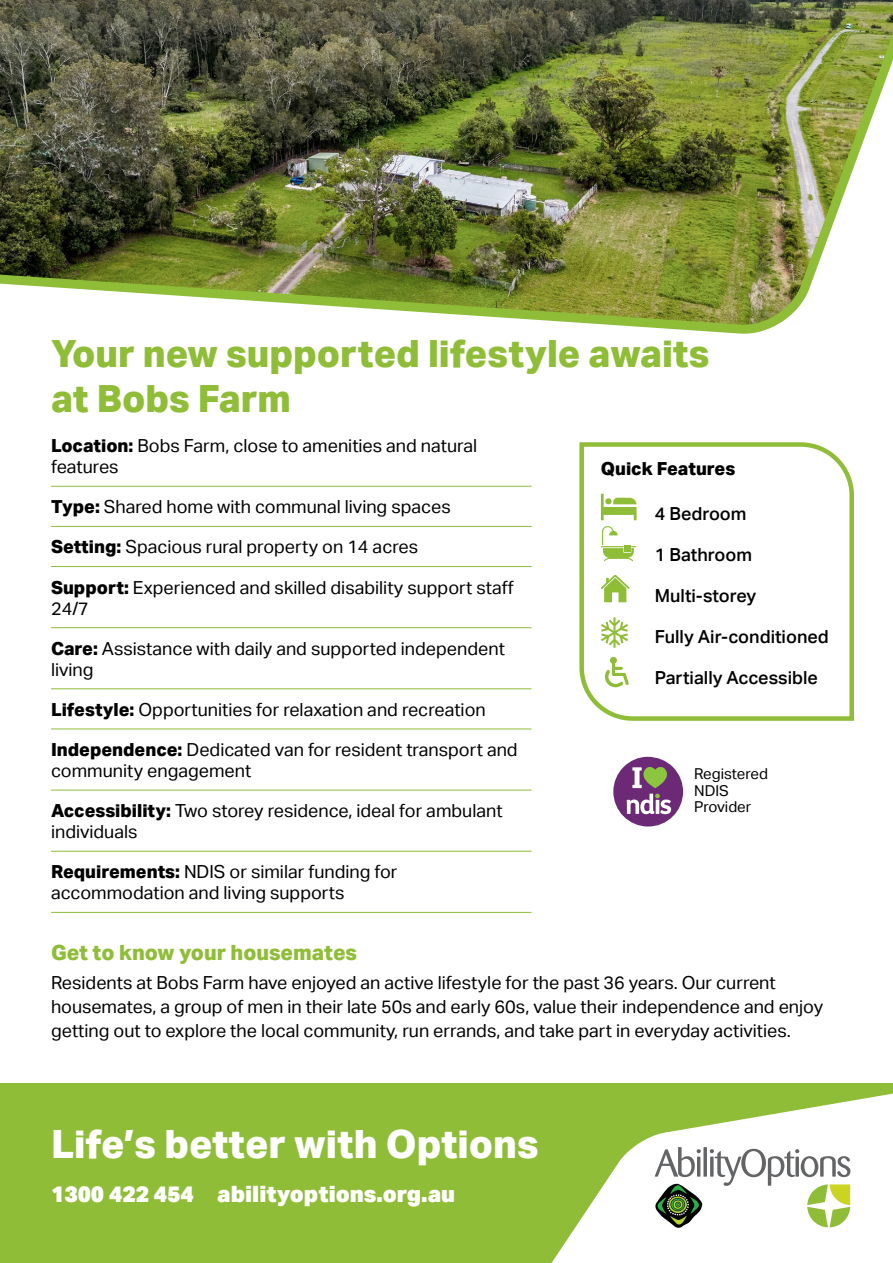
<style>
.page{position:relative;width:893px;height:1263px;background:#fff}
.page>*{position:absolute;margin:0;border:0;box-sizing:border-box;transform-origin:0 0}
.t1{font:800 39px "Aktiv Grotesk";color:#fff}
.t2{font:800 37.5px/45px "Aktiv Grotesk";color:#8fbd38}
.t3{font:900 22.5px "Aktiv Grotesk";color:#fff}
.t4{font:800 21px "Aktiv Grotesk";color:#8fbd38}
.t5{font:18px/21px "Aktiv Grotesk";color:#000}
.t6{font:500 18px "Aktiv Grotesk";color:#000}
.t7{font:800 18px "Aktiv Grotesk";color:#000}
.t8{font:15px/16.5px "Aktiv Grotesk";color:#000}
.s1{font-weight:800}
</style>
<div class="page">
<div style="left:0;top:1083px;width:893px;height:180px;background:#8fbd38"></div>
<img style="left:0;top:0;width:893px;height:331px">
<hr style="left:51px;top:486px;width:480px;height:1px;background:#8fbd38">
<hr style="left:51px;top:526px;width:480px;height:1px;background:#8fbd38">
<hr style="left:51px;top:566px;width:480px;height:1px;background:#8fbd38">
<hr style="left:51px;top:627px;width:480px;height:1px;background:#8fbd38">
<hr style="left:51px;top:688px;width:480px;height:1px;background:#8fbd38">
<hr style="left:51px;top:728px;width:480px;height:1px;background:#8fbd38">
<hr style="left:51px;top:790px;width:480px;height:1px;background:#8fbd38">
<hr style="left:51px;top:851px;width:480px;height:1px;background:#8fbd38">
<hr style="left:51px;top:912px;width:480px;height:1px;background:#8fbd38">
<svg style="left:579px;top:442px;width:275px;height:279px"></svg>
<svg style="left:613px;top:757px;width:70px;height:70px"></svg>
<svg style="left:551px;top:1093px;width:342px;height:170px"></svg>
<svg style="left:655px;top:1183px;width:48px;height:45px;background:#7b8b74"></svg>
<svg style="left:655px;top:1147px;width:46px;height:30px"></svg>
<hr style="left:697px;top:1157px;width:3px;height:19px;background:#636466">
<svg style="left:703px;top:1147px;width:4px;height:29px"></svg>
<svg style="left:710px;top:1149px;width:140px;height:78px;background:#e1e4d6"></svg>
<h2 class="t2" style="left:51px;top:332px;width:660px">Your new supported lifestyle awaits at Bobs Farm</h2>
<p class="t5" style="left:51px;top:435px;width:428px"><span class="s1">Location:</span> Bobs Farm, close to amenities and natural features</p>
<p class="t5" style="left:51px;top:497px;width:401px"><span class="s1">Type:</span> Shared home with communal living spaces</p>
<p class="t5" style="left:51px;top:537px;width:369px"><span class="s1">Setting:</span> Spacious rural property on 14 acres</p>
<p class="t5" style="left:51px;top:577px;width:464px"><span class="s1">Support:</span> Experienced and skilled disability support staff<br>24/7</p>
<p class="t5" style="left:51px;top:638px;width:455px"><span class="s1">Care:</span> Assistance with daily and supported independent living</p>
<p class="t5" style="left:51px;top:699px;width:436px"><span class="s1">Lifestyle:</span> Opportunities for relaxation and recreation</p>
<p class="t5" style="left:51px;top:739px;width:468px"><span class="s1">Independence:</span> Dedicated van for resident transport and community engagement</p>
<p class="t5" style="left:51px;top:800px;width:453px"><span class="s1">Accessibility:</span> Two storey residence, ideal for ambulant individuals</p>
<p class="t5" style="left:51px;top:862px;width:348px"><span class="s1">Requirements:</span> NDIS or similar funding for accommodation and living supports</p>
<p class="t7" style="left:601px;top:458px;width:136px">Quick Features</p>
<p class="t6" style="left:655px;top:503px;width:93px">4 Bedroom</p>
<p class="t6" style="left:655px;top:544px;width:99px">1 Bathroom</p>
<p class="t6" style="left:655px;top:585px;width:103px">Multi-storey</p>
<p class="t6" style="left:655px;top:626px;width:175px">Fully Air-conditioned</p>
<p class="t6" style="left:655px;top:667px;width:165px">Partially Accessible</p>
<p class="t8" style="left:694px;top:766px;width:75px">Registered<br>NDIS<br>Provider</p>
<p class="t4" style="left:51px;top:941px;width:308px">Get to know your housemates</p>
<p class="t5" style="left:51px;top:970px;width:774px;line-height:24px">Residents at Bobs Farm have enjoyed an active lifestyle for the past 36 years. Our current housemates, a group of men in their late 50s and early 60s, value their independence and enjoy getting out to explore the local community, run errands, and take part in everyday activities.</p>
<h1 class="t1" style="left:51px;top:1122px;width:489px">Life’s better with Options</h1>
<p class="t3" style="left:51px;top:1179px;width:406px">1300 422 454 abilityoptions.org.au</p>
</div>
